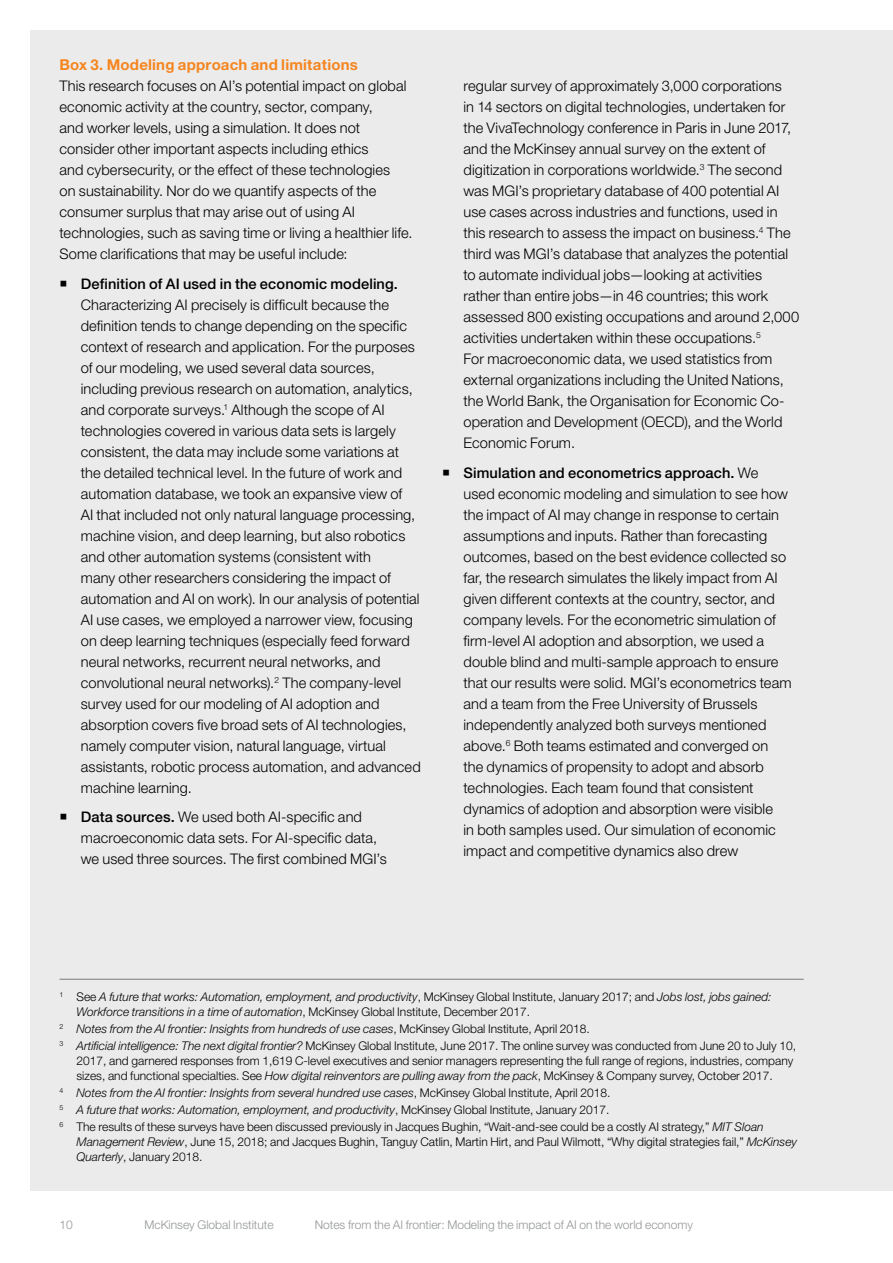
<style>
.page{position:relative;width:893px;height:1263px;background:#fff}
.page>*{position:absolute;margin:0;border:0;box-sizing:border-box;transform-origin:0 0}
.t1{font:700 15px "Helvetica Neue LT Std";letter-spacing:.015em;color:#f6861f}
.t2{font:300 14.7px/21px "Helvetica Neue LT Std";letter-spacing:.005em;color:#000}
.t3{font:500 14.7px "Helvetica Neue LT Std";letter-spacing:.01em;color:#000}
.t4{font:300 12px/17.1px "Helvetica Neue LT Std";color:#000}
.t5{font:italic 300 12px/15px "Helvetica Neue LT Std";color:#000}
.t6{font:300 12px "Helvetica Neue LT Std";color:#929597}
.s1{font-weight:500}
.s2{font-style:normal}
.s3{font-style:italic}
</style>
<div class="page">
<div style="left:30px;top:30px;width:863px;height:1161px;background:#ebebec"></div>
<hr style="left:60px;top:979px;width:744px;height:1px;background:#7b7c7f">
<p class="t1" style="left:60px;top:56px;width:300px">Box 3. Modeling approach and limitations</p>
<p class="t2" style="left:60px;top:75px;width:355px">This research focuses on AI’s potential impact on global economic activity at the country, sector, company,<br>and worker levels, using a simulation. It does not consider other important aspects including ethics<br>and cybersecurity, or the effect of these technologies<br>on sustainability. Nor do we quantify aspects of the consumer surplus that may arise out of using AI technologies, such as saving time or living a healthier life.<br>Some clarifications that may be useful include:</p>
<p class="t3" style="left:81px;top:275px;width:319px">Definition of AI used in the economic modeling.</p>
<p class="t2" style="left:81px;top:294px;width:341px">Characterizing AI precisely is difficult because the definition tends to change depending on the specific context of research and application. For the purposes of our modeling, we used several data sources, including previous research on automation, analytics, and corporate surveys.<sup>1</sup> Although the scope of AI technologies covered in various data sets is largely consistent, the data may include some variations at the detailed technical level. In the future of work and automation database, we took an expansive view of<br>AI that included not only natural language processing, machine vision, and deep learning, but also robotics and other automation systems (consistent with<br>many other researchers considering the impact of automation and AI on work). In our analysis of potential AI use cases, we employed a narrower view, focusing on deep learning techniques (especially feed forward neural networks, recurrent neural networks, and convolutional neural networks).<sup>2</sup> The company-level survey used for our modeling of AI adoption and absorption covers five broad sets of AI technologies, namely computer vision, natural language, virtual assistants, robotic process automation, and advanced machine learning.</p>
<p class="t2" style="left:81px;top:806px;width:307px"><span class="s1">Data sources.</span> We used both AI-specific and macroeconomic data sets. For AI-specific data, we used three sources. The first combined MGI’s</p>
<p class="t2" style="left:463px;top:75px;width:337px">regular survey of approximately 3,000 corporations<br>in 14 sectors on digital technologies, undertaken for the VivaTechnology conference in Paris in June 2017, and the McKinsey annual survey on the extent of digitization in corporations worldwide.<sup>3</sup> The second was MGI’s proprietary database of 400 potential AI use cases across industries and functions, used in this research to assess the impact on business.<sup>4</sup> The third was MGI’s database that analyzes the potential to automate individual jobs—looking at activities rather than entire jobs—in 46 countries; this work assessed 800 existing occupations and around 2,000 activities undertaken within these occupations.<sup>5<br></sup>For macroeconomic data, we used statistics from external organizations including the United Nations, the World Bank, the Organisation for Economic Co&shy;operation and Development (OECD), and the World Economic Forum.</p>
<p class="t2" style="left:463px;top:462px;width:330px"><span class="s1">Simulation and econometrics approach.</span> We used economic modeling and simulation to see how the impact of AI may change in response to certain assumptions and inputs. Rather than forecasting outcomes, based on the best evidence collected so far, the research simulates the likely impact from AI given different contexts at the country, sector, and company levels. For the econometric simulation of firm-level AI adoption and absorption, we used a double blind and multi-sample approach to ensure that our results were solid. MGI’s econometrics team and a team from the Free University of Brussels independently analyzed both surveys mentioned above.<sup>6</sup> Both teams estimated and converged on the dynamics of propensity to adopt and absorb technologies. Each team found that consistent dynamics of adoption and absorption were visible<br>in both samples used. Our simulation of economic impact and competitive dynamics also drew</p>
<p class="t5" style="left:77px;top:989px;width:696px;text-indent:-17px"><sup>1</sup> <span class="s2">See</span> A future that works: Automation, employment, and productivity<span class="s2">, McKinsey Global Institute, January 2017; and</span> Jobs lost, jobs gained:<br>Workforce transitions in a time of automation<span class="s2">, McKinsey Global Institute, December 2017.</span></p>
<p class="t4" style="left:60px;top:1019px;width:738px"><sup>2</sup> <span class="s3">Notes from the AI frontier: Insights from hundreds of use cases</span>, McKinsey Global Institute, April 2018.<br><sup>3</sup> <span class="s3">Artificial intelligence: The next digital frontier?</span> McKinsey Global Institute, June 2017. The online survey was conducted from June 20 to July 10,</p>
<p class="t4" style="left:77px;top:1053px;width:718px;line-height:15px">2017, and garnered responses from 1,619 C-level executives and senior managers representing the full range of regions, industries, company sizes, and functional specialties. See <span class="s3">How digital reinventors are pulling away from the pack</span>, McKinsey &amp; Company survey, October 2017.</p>
<p class="t4" style="left:60px;top:1084px;width:706px"><sup>4</sup> <span class="s3">Notes from the AI frontier: Insights from several hundred use cases</span>, McKinsey Global Institute, April 2018.<br><sup>5</sup> <span class="s3">A future that works: Automation, employment, and productivity</span>, McKinsey Global Institute, January 2017.<br><sup>6</sup> The results of these surveys have been discussed previously in Jacques Bughin, “Wait-and-see could be a costly AI strategy,” <span class="s3">MIT Sloan</span></p>
<p class="t4" style="left:77px;top:1134px;width:722px;line-height:15px"><span class="s3">Management Review</span>, June 15, 2018; and Jacques Bughin, Tanguy Catlin, Martin Hirt, and Paul Wilmott, “Why digital strategies fail,” <span class="s3">McKinsey<br>Quarterly</span>, January 2018.</p>
<p class="t6" style="left:60px;top:1217px;width:15px">10</p>
<p class="t6" style="left:145px;top:1217px;width:131px">McKinsey Global Institute</p>
<p class="t6" style="left:315px;top:1217px;width:380px">Notes from the AI frontier: Modeling the impact of AI on the world economy</p>
</div>
